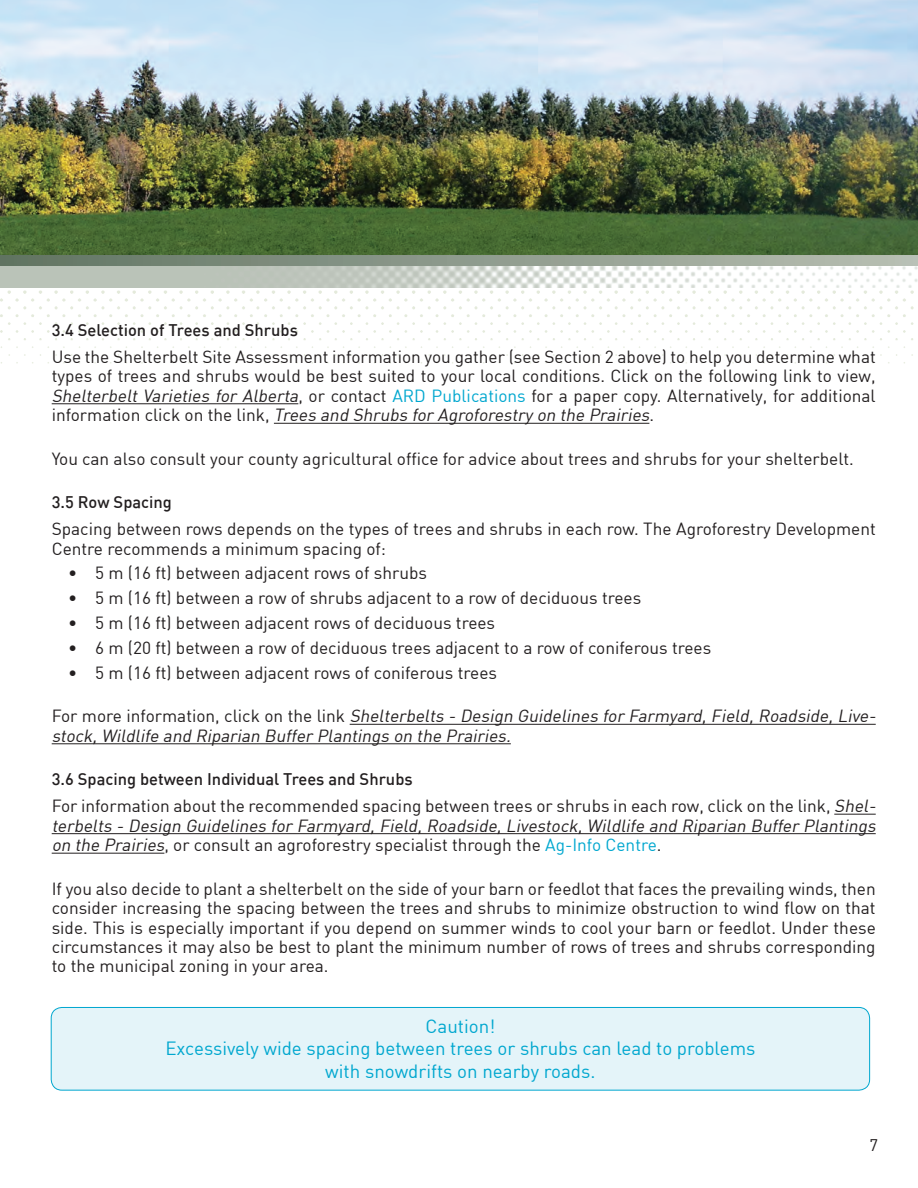
<style>
.page{position:relative;width:918px;height:1188px;background:#fff}
.page>*{position:absolute;margin:0;border:0;box-sizing:border-box;transform-origin:0 0}
.t1{font:18.75px/22.5px "DIN";color:#00a7cf;text-align:center}
.t2{font:17.25px/19.5px "DIN";color:#231f20;text-align:justify}
.t3{font:italic 17.25px/19.5px "DIN";color:#231f20}
.t4{font:500 16.5px "DIN";color:#231f20}
.t5{font:16.5px "DIN";color:#231f20}
.s1{font-style:italic}
.s2{color:#00a7cf}
.s3{font-style:normal}
</style>
<div class="page">
<img style="left:0;top:287px;width:914px;height:118px">
<img style="left:0;top:266px;width:918px;height:21px">
<div style="left:0;top:215px;width:918px;height:51px;background:linear-gradient(to right,#627563,#b8bfb3)"></div>
<img style="left:0;top:0;width:918px;height:255px">
<hr style="left:52px;top:403px;width:246px;height:1px;background:#231f20">
<hr style="left:274px;top:423px;width:375px;height:1px;background:#231f20">
<hr style="left:350px;top:724px;width:526px;height:1px;background:#231f20">
<hr style="left:52px;top:743px;width:459px;height:1px;background:#231f20">
<hr style="left:834px;top:814px;width:42px;height:1px;background:#231f20">
<hr style="left:52px;top:833px;width:824px;height:1px;background:#231f20">
<hr style="left:52px;top:853px;width:112px;height:1px;background:#231f20">
<div style="left:51px;top:1007px;width:819px;height:83px;background:#e4f4f9;border-radius:11px"></div>
<div style="left:51px;top:1007px;width:819px;height:84px;border:1px solid #00a7cf;border-radius:11px"></div>
<p class="t4" style="left:52px;top:319px;width:248px">3.4 Selection of Trees and Shrubs</p>
<p class="t2" style="left:52px;top:347px;width:826px">Use the Shelterbelt Site Assessment information you gather (see Section 2 above) to help you determine what types of trees and shrubs would be best suited to your local conditions. Click on the following link to view, <span class="s1">Shelterbelt Varieties for Alberta</span>, or contact <span class="s2">ARD Publications</span> for a paper copy. Alternatively, for additional i n fo r m a t i o n c l i c k o n t h e l i n k , <span class="s1">Trees and Shrubs for Agroforestry on the Prairies</span>.</p>
<p class="t2" style="left:52px;top:448px;width:804px">You can also consult your county agricultural office for advice about trees and shrubs for your shelterbelt.</p>
<p class="t4" style="left:52px;top:491px;width:122px">3.5 Row Spacing</p>
<p class="t2" style="left:52px;top:519px;width:826px">Spacing between rows depends on the types of trees and shrubs in each row. The Agroforestry Development<br>Centre recommends a minimum spacing of:</p>
<p class="t2" style="left:68px;top:563px;width:360px">• 5 m (16 ft) between adjacent rows of shrubs</p>
<p class="t2" style="left:68px;top:588px;width:575px">• 5 m (16 ft) between a row of shrubs adjacent to a row of deciduous trees</p>
<p class="t2" style="left:68px;top:613px;width:429px">• 5 m (16 ft) between adjacent rows of deciduous trees</p>
<p class="t2" style="left:68px;top:638px;width:645px">• 6 m (20 ft) between a row of deciduous trees adjacent to a row of coniferous trees</p>
<p class="t2" style="left:68px;top:663px;width:430px">• 5 m (16 ft) between adjacent rows of coniferous trees</p>
<p class="t3" style="left:52px;top:706px;width:829px"><span class="s3">Fo r m o re i n fo r m a t i o n , c l i c k o n t h e l i n k</span> Shelterbelts - Design Guidelines for Farmyard,Field,Roadside,Live&shy;stock,Wildlife and Riparian Buffer Plantings on the Prairies.</p>
<p class="t4" style="left:52px;top:769px;width:363px">3.6 Spacing between Individual Trees and Shrubs</p>
<p class="t2" style="left:52px;top:796px;width:829px">For information about the recommended spacing between trees or shrubs in each row, click on the link, <span class="s1">Shel&shy;terbelts - Design Guidelines for Farmyard,Field,Roadside,Livestock,Wildlife and Riparian Buffer Plantings on the Prairies</span>, or consult an agroforestry specialist through the <span class="s2">Ag-Info Centre</span>.</p>
<p class="t2" style="left:52px;top:878px;width:826px">If you also decide to plant a shelterbelt on the side of your barn or feedlot that faces the prevailing winds, then consider increasing the spacing between the trees and shrubs to minimize obstruction to wind flow on that side. This is especially important if you depend on summer winds to cool your barn or feedlot. Under these circumstances it may also be best to plant the minimum number of rows of trees and shrubs corresponding to the municipal zoning in your area.</p>
<p class="t1" style="left:165px;top:1015px;width:592px">Caution!<br>Excessively wide spacing between trees or shrubs can lead to problems with snowdrifts on nearby roads.</p>
<p class="t5" style="left:869px;top:1135px;width:10px">7</p>
</div>
